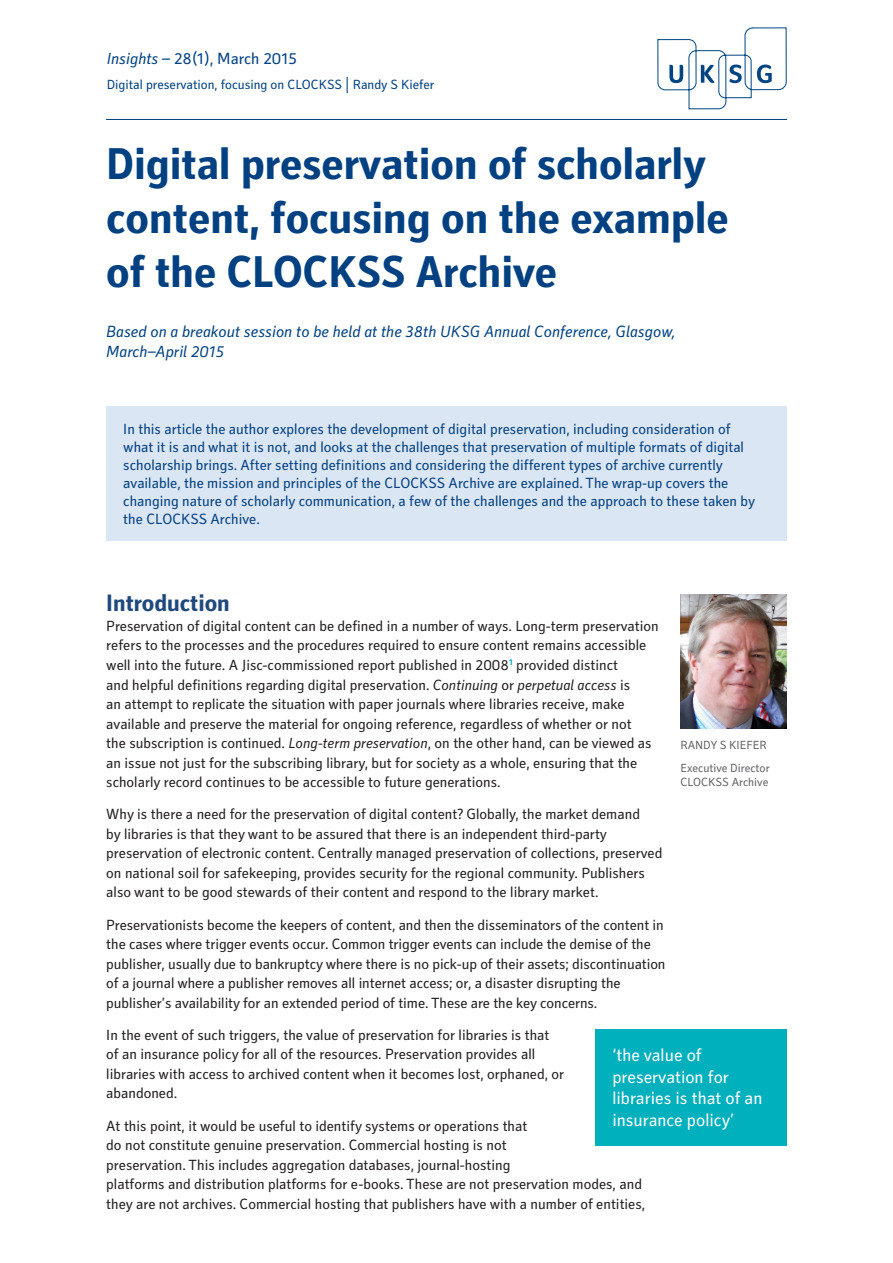
<style>
.page{position:relative;width:893px;height:1263px;background:#fff}
.page>*{position:absolute;margin:0;border:0;box-sizing:border-box;transform-origin:0 0}
.Main_Headline{font:700 45px/54px "Secca Std";color:#014081}
.t1{font:700 24px "Secca Std";color:#1f497d}
.Stand_out_quote{font:18px/21.6px "Secca Std";color:#fff}
.Main_Headline-2{font:italic 16.5px/19.8px "Secca Std";color:#014081}
.Title_-_Series_-_Dat{font:16.5px "Secca Std";color:#014081}
.Body{font:15px/19.5px "Secca Std";color:#231f20}
.Extract_Box{font:15px/18px "Secca Std";color:#014081}
.Title_-_Aiuthor{font:13.5px "Secca Std";color:#014081}
.t2{font:12px "Secca Std";color:#636366}
.s1{font-style:italic}
</style>
<div class="page">
<div style="left:106px;top:406px;width:681px;height:135px;background:#dbe6f4"></div>
<div style="left:595px;top:1029px;width:192px;height:116px;background:#00b0bc"></div>
<img style="left:680px;top:594px;width:107px;height:134px">
<hr style="left:106px;top:119px;width:681px;height:1px;background:#014081">
<svg style="left:657px;top:27px;width:130px;height:82px"></svg>
<p class="Title_-_Series_-_Dat" style="left:107px;top:49px;width:192px"><span class="s1">Insights</span> – 28(1), March 2015</p>
<p class="Title_-_Aiuthor" style="left:107px;top:77px;width:329px">Digital preservation, focusing on CLOCKSS | Randy S Kiefer</p>
<p class="Main_Headline" style="left:106px;top:139px;width:624px">Digital preservation of scholarly content, focusing on the example of the CLOCKSS Archive</p>
<p class="Main_Headline-2" style="left:106px;top:322px;width:571px">Based on a breakout session to be held at the 38th UKSG Annual Conference, Glasgow,<br>March–April 2015</p>
<p class="Extract_Box" style="left:123px;top:420px;width:633px">In this article the author explores the development of digital preservation, including consideration of what it is and what it is not, and looks at the challenges that preservation of multiple formats of digital scholarship brings. After setting definitions and considering the different types of archive currently available, the mission and principles of the CLOCKSS Archive are explained. The wrap-up covers the changing nature of scholarly communication, a few of the challenges and the approach to these taken by the CLOCKSS Archive.</p>
<p class="t1" style="left:106px;top:590px;width:125px">Introduction</p>
<p class="Body" style="left:106px;top:617px;width:554px">Preservation of digital content can be defined in a number of ways. Long-term preservation refers to the processes and the procedures required to ensure content remains accessible well into the future. A Jisc-commissioned report published in 2008<sup>1</sup> provided distinct<br>and helpful definitions regarding digital preservation. <span class="s1">Continuing</span> or <span class="s1">perpetual access</span> is<br>an attempt to replicate the situation with paper journals where libraries receive, make available and preserve the material for ongoing reference, regardless of whether or not<br>the subscription is continued. <span class="s1">Long-term preservation</span>, on the other hand, can be viewed as an issue not just for the subscribing library, but for society as a whole, ensuring that the scholarly record continues to be accessible to future generations.</p>
<p class="Body" style="left:106px;top:805px;width:557px">Why is there a need for the preservation of digital content? Globally, the market demand<br>by libraries is that they want to be assured that there is an independent third-party preservation of electronic content. Centrally managed preservation of collections, preserved on national soil for safekeeping, provides security for the regional community. Publishers also want to be good stewards of their content and respond to the library market.</p>
<p class="Body" style="left:106px;top:915px;width:561px">Preservationists become the keepers of content, and then the disseminators of the content in the cases where trigger events occur. Common trigger events can include the demise of the publisher, usually due to bankruptcy where there is no pick-up of their assets; discontinuation of a journal where a publisher removes all internet access; or, a disaster disrupting the publisher’s availability for an extended period of time. These are the key concerns.</p>
<p class="Body" style="left:106px;top:1025px;width:459px">In the event of such triggers, the value of preservation for libraries is that of an insurance policy for all of the resources. Preservation provides all libraries with access to archived content when it becomes lost, orphaned, or abandoned.</p>
<p class="Body" style="left:106px;top:1116px;width:540px">At this point, it would be useful to identify systems or operations that<br>do not constitute genuine preservation. Commercial hosting is not<br>preservation. This includes aggregation databases, journal-hosting<br>platforms and distribution platforms for e-books. These are not preservation modes, and they are not archives. Commercial hosting that publishers have with a number of entities,</p>
<p class="t2" style="left:680px;top:738px;width:88px">RANDY S KIEFER</p>
<p class="t2" style="left:680px;top:761px;width:91px">Executive Director</p>
<p class="t2" style="left:680px;top:775px;width:89px">CLOCKSS Archive</p>
<p class="Stand_out_quote" style="left:612px;top:1045px;width:152px">‘the value of preservation for libraries is that of an insurance policy’</p>
</div>
